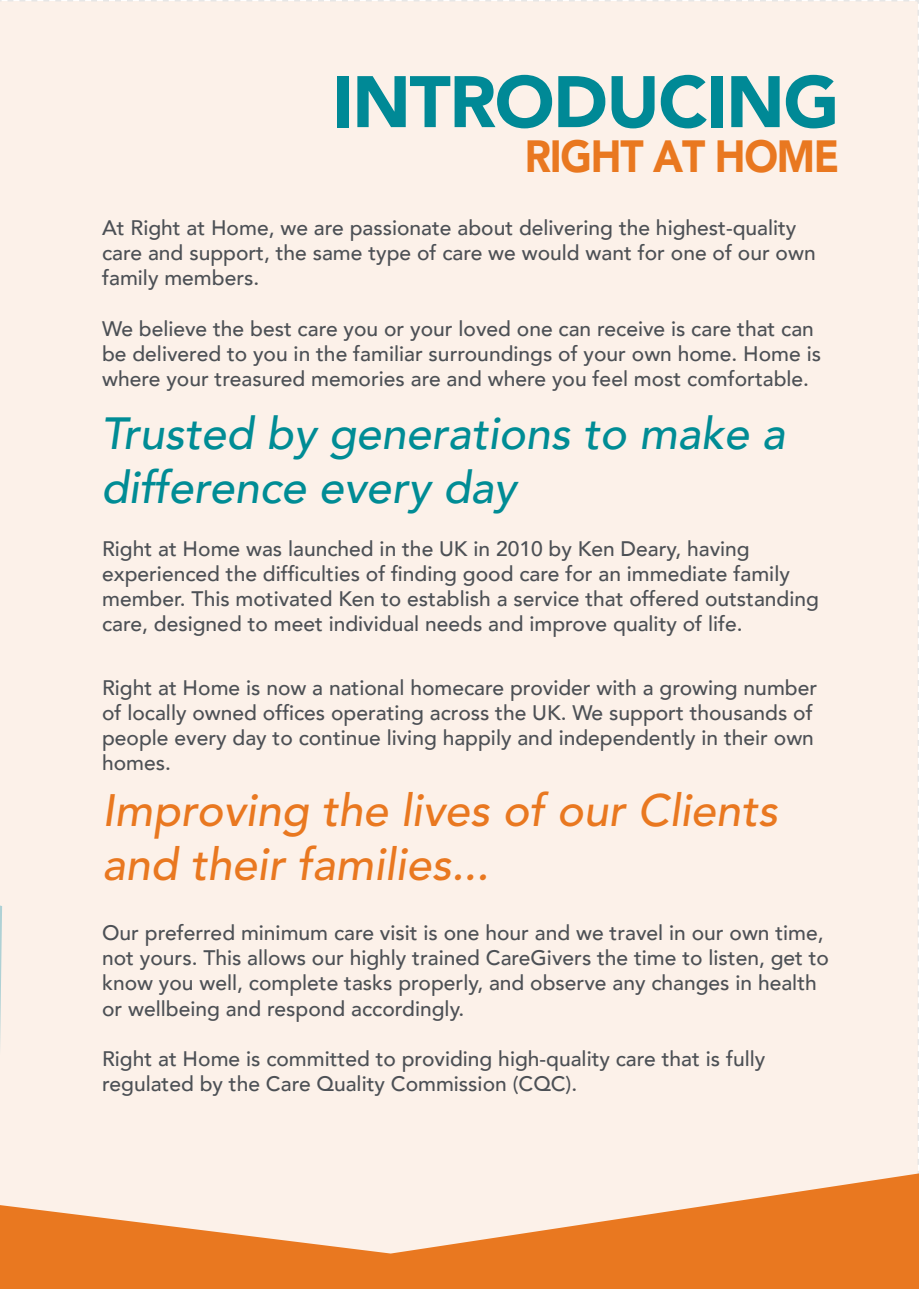
<style>
.page{position:relative;width:919px;height:1289px;background:#fff}
.page>*{position:absolute;margin:0;border:0;box-sizing:border-box;transform-origin:0 0}
.t1{font:900 72px "Avenir";letter-spacing:-.02em;color:#008996}
.t2{font:italic 500 45px/54px "Avenir LT Pro";color:#e97820}
.t3{font:italic 500 45px/54px "Avenir";color:#008c95}
.t4{font:900 45px "Avenir";letter-spacing:-.03em;color:#e97820;scale:.9 1}
.t5{font:500 21px/25.2px "Avenir";color:#4c5055}
</style>
<div class="page">
<div style="left:0;top:0;width:918px;height:1288px;background:#fcf1e9"></div>
<h1 class="t1" style="left:332px;top:40px;width:508px">INTRODUCING</h1>
<h2 class="t4" style="left:524px;top:118px;width:351px">RIGHT AT HOME</h2>
<p class="t5" style="left:102px;top:214px;width:715px">At Right at Home, we are passionate about delivering the highest-quality care and support, the same type of care we would want for one of our own family members.</p>
<p class="t5" style="left:102px;top:314px;width:720px">We believe the best care you or your loved one can receive is care that can be delivered to you in the familiar surroundings of your own home. Home is where your treasured memories are and where you feel most comfortable.</p>
<h2 class="t3" style="left:101px;top:407px;width:685px">Trusted by generations to make a difference every day</h2>
<p class="t5" style="left:102px;top:534px;width:718px">Right at Home was launched in the UK in 2010 by Ken Deary, having experienced the difficulties of finding good care for an immediate family member. This motivated Ken to establish a service that offered outstanding care, designed to meet individual needs and improve quality of life.</p>
<p class="t5" style="left:102px;top:673px;width:716px">Right at Home is now a national homecare provider with a growing number of locally owned offices operating across the UK. We support thousands of people every day to continue living happily and independently in their own homes.</p>
<h2 class="t2" style="left:102px;top:784px;width:677px">Improving the lives of our Clients and their families...</h2>
<p class="t5" style="left:102px;top:918px;width:728px">Our preferred minimum care visit is one hour and we travel in our own time, not yours. This allows our highly trained CareGivers the time to listen, get to know you well, complete tasks properly, and observe any changes in health or wellbeing and respond accordingly.</p>
<p class="t5" style="left:102px;top:1044px;width:664px">Right at Home is committed to providing high-quality care that is fully regulated by the Care Quality Commission (CQC).</p>
</div>
